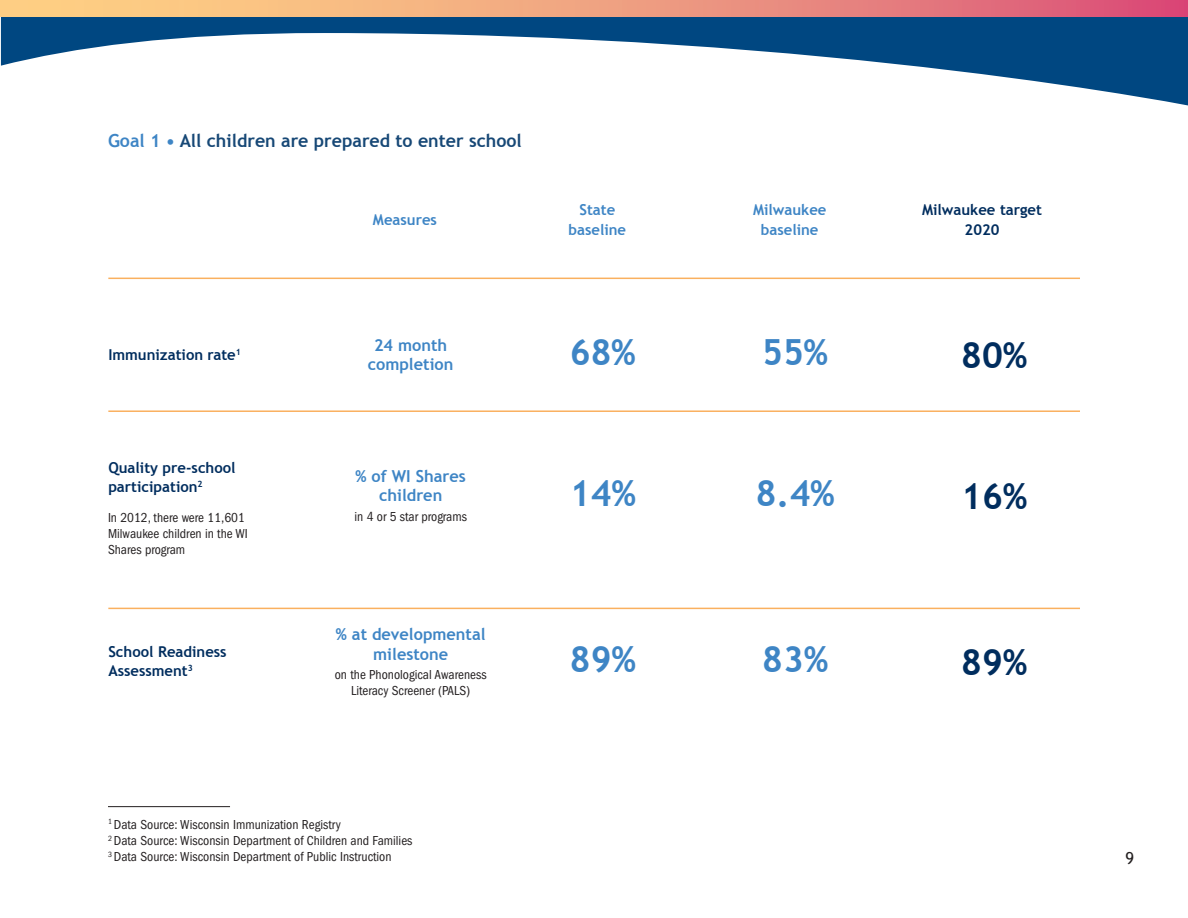
<style>
.page{position:relative;width:1188px;height:918px;background:#fff}
.page>*{position:absolute;margin:0;border:0;box-sizing:border-box;transform-origin:0 0}
.large_numbers_-_ligh{font:700 36px "Trebuchet MS";color:#3e85c5}
.large_numbers_-_ligh-2{font:700 36px "Trebuchet MS";color:#002d5e}
.small_subheads_-_lig{font:700 18px "Trebuchet MS";color:#174876}
.small_subheads_-_lig-2{font:700 16.5px/19.5px "Trebuchet MS";color:#3e85c5;text-align:center}
.t1{font:16.5px "Trebuchet MS";color:#231f20}
.small_subheads_-_dar{font:700 15px/19.5px "Trebuchet MS";color:#002d5e}
.small_subheads_-_lig-3{font:700 15px/19.5px "Trebuchet MS";color:#3e85c5;text-align:center}
.small_subheads_-_lig-4{font:700 15px/19.5px "Trebuchet MS";color:#002d5e;text-align:center}
.chart_type{font:condensed 13.5px/16.2px "ITC Franklin Gothic Std";color:#231f20;text-align:center}
.s1{color:#3e85c5}
</style>
<div class="page">
<svg style="left:1px;top:17px;width:1187px;height:89px"></svg>
<svg style="left:0;top:0;width:1188px;height:17px;background:#ee9b7f"></svg>
<hr style="left:108px;top:278px;width:972px;height:1px;background:#fab05f">
<hr style="left:108px;top:410px;width:972px;height:2px;background:#fab05f">
<hr style="left:108px;top:608px;width:972px;height:1px;background:#fab05f">
<hr style="left:108px;top:806px;width:122px;height:1px;background:#231f20">
<p class="small_subheads_-_lig" style="left:108px;top:129px;width:415px"><span class="s1">Goal 1 •</span> All children are prepared to enter school</p>
<p class="small_subheads_-_dar" style="left:108px;top:345px;width:134px">Immunization rate<sup>1</sup></p>
<p class="small_subheads_-_dar" style="left:108px;top:458px;width:129px">Quality pre-school participation<sup>2</sup></p>
<p class="chart_type" style="left:108px;top:509px;width:141px;text-align:left">In 2012, there were 11,601<br>Milwaukee children in the WI<br>Shares program</p>
<p class="small_subheads_-_dar" style="left:108px;top:642px;width:120px">School Readiness<br>Assessment<sup>3</sup></p>
<p class="small_subheads_-_lig-3" style="left:373px;top:210px;width:65px">Measures</p>
<p class="small_subheads_-_lig-3" style="left:569px;top:200px;width:59px">State baseline</p>
<p class="small_subheads_-_lig-3" style="left:753px;top:200px;width:75px">Milwaukee baseline</p>
<p class="small_subheads_-_lig-4" style="left:922px;top:200px;width:121px">Milwaukee target<br>2020</p>
<p class="small_subheads_-_lig-2" style="left:374px;top:335px;width:75px">24 month</p>
<p class="small_subheads_-_lig-2" style="left:368px;top:355px;width:87px">completion</p>
<p class="small_subheads_-_lig-2" style="left:356px;top:466px;width:112px">% of WI Shares children</p>
<p class="chart_type" style="left:355px;top:508px;width:114px">in 4 or 5 star programs</p>
<p class="small_subheads_-_lig-2" style="left:336px;top:625px;width:151px">% at developmental milestone</p>
<p class="chart_type" style="left:335px;top:667px;width:153px">on the Phonological Awareness<br>Literacy Screener (PALS)</p>
<p class="large_numbers_-_ligh" style="left:570px;top:329px;width:68px">68%</p>
<p class="large_numbers_-_ligh" style="left:762px;top:329px;width:68px">55%</p>
<p class="large_numbers_-_ligh-2" style="left:961px;top:332px;width:68px">80%</p>
<p class="large_numbers_-_ligh" style="left:570px;top:470px;width:68px">14%</p>
<p class="large_numbers_-_ligh" style="left:756px;top:470px;width:81px">8.4%</p>
<p class="large_numbers_-_ligh-2" style="left:961px;top:473px;width:68px">16%</p>
<p class="large_numbers_-_ligh" style="left:570px;top:637px;width:68px">89%</p>
<p class="large_numbers_-_ligh" style="left:762px;top:637px;width:68px">83%</p>
<p class="large_numbers_-_ligh-2" style="left:961px;top:640px;width:68px">89%</p>
<p class="chart_type" style="left:108px;top:817px;width:234px"><sup>1</sup> Data Source: Wisconsin Immunization Registry</p>
<p class="chart_type" style="left:108px;top:833px;width:306px"><sup>2</sup> Data Source: Wisconsin Department of Children and Families</p>
<p class="chart_type" style="left:108px;top:849px;width:285px"><sup>3</sup> Data Source: Wisconsin Department of Public Instruction</p>
<p class="t1" style="left:1125px;top:848px;width:10px">9</p>
</div>
